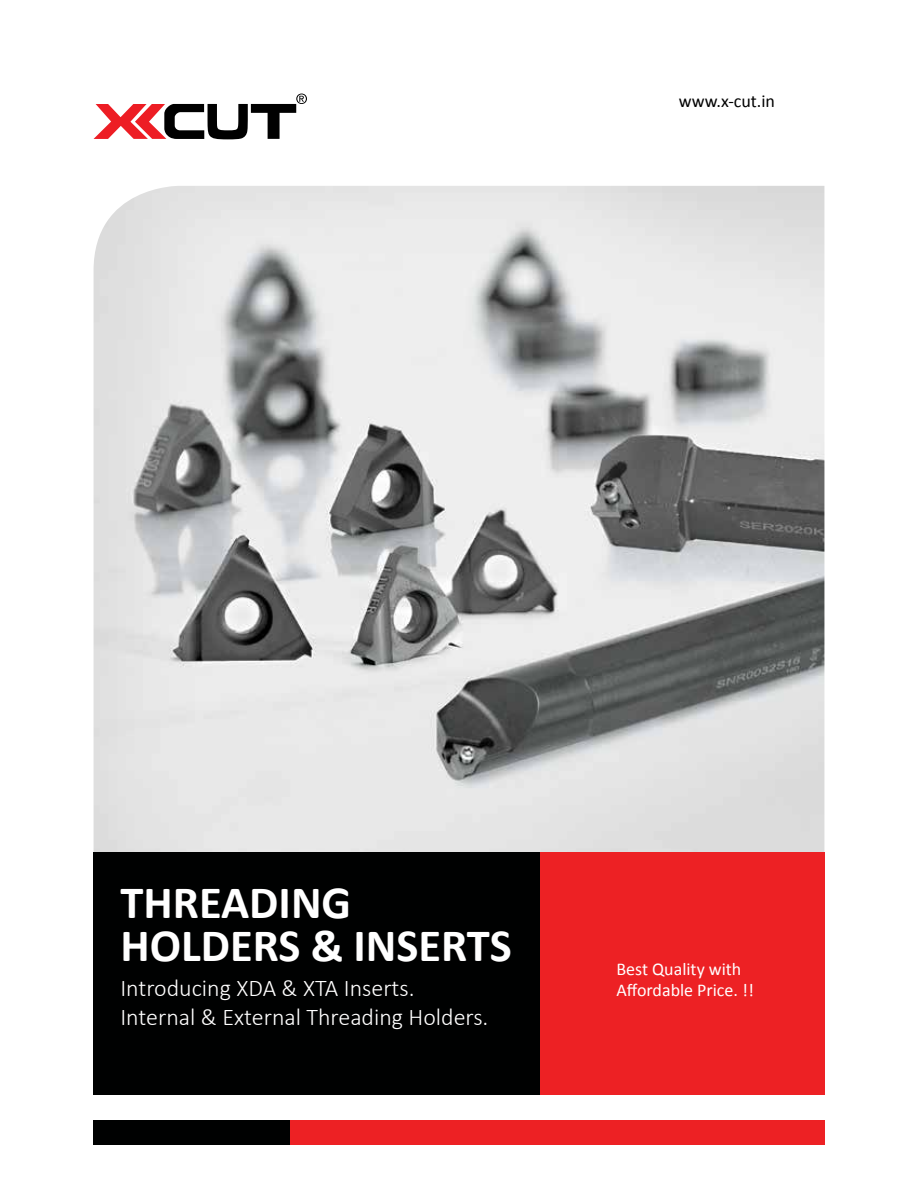
<style>
.page{position:relative;width:918px;height:1188px;background:#fff}
.page>*{position:absolute;margin:0;border:0;box-sizing:border-box;transform-origin:0 0}
.t1{font:700 46.5px/43.5px "Calibri";color:#fff}
.t2{font:300 24px "Calibri";color:#fff}
.t3{font:18px "Calibri";color:#fff}
.t4{font:18px "Calibri";color:#000}
</style>
<div class="page">
<svg style="left:94px;top:94px;width:213px;height:45px"></svg>
<div style="left:94px;top:1121px;width:730px;height:24px;background:#000101"></div>
<div style="left:290px;top:1121px;width:534px;height:24px;background:#ed2124"></div>
<img style="left:94px;top:186px;width:730px;height:666px">
<div style="left:94px;top:852px;width:730px;height:242px;background:#000101"></div>
<div style="left:540px;top:852px;width:284px;height:242px;background:#ed2124"></div>
<p class="t4" style="left:679px;top:90px;width:98px">www.x-cut.in</p>
<h1 class="t1" style="left:120px;top:880px;width:393px">THREADING<br>HOLDERS &amp; INSERTS</h1>
<p class="t3" style="left:617px;top:957px;width:126px">Best Quality with</p>
<p class="t2" style="left:120px;top:973px;width:296px">Introducing XDA &amp; XTA Inserts.</p>
<p class="t3" style="left:617px;top:979px;width:139px">Affordable Price. !!</p>
<p class="t2" style="left:120px;top:1002px;width:370px">Internal &amp; External Threading Holders.</p>
</div>
